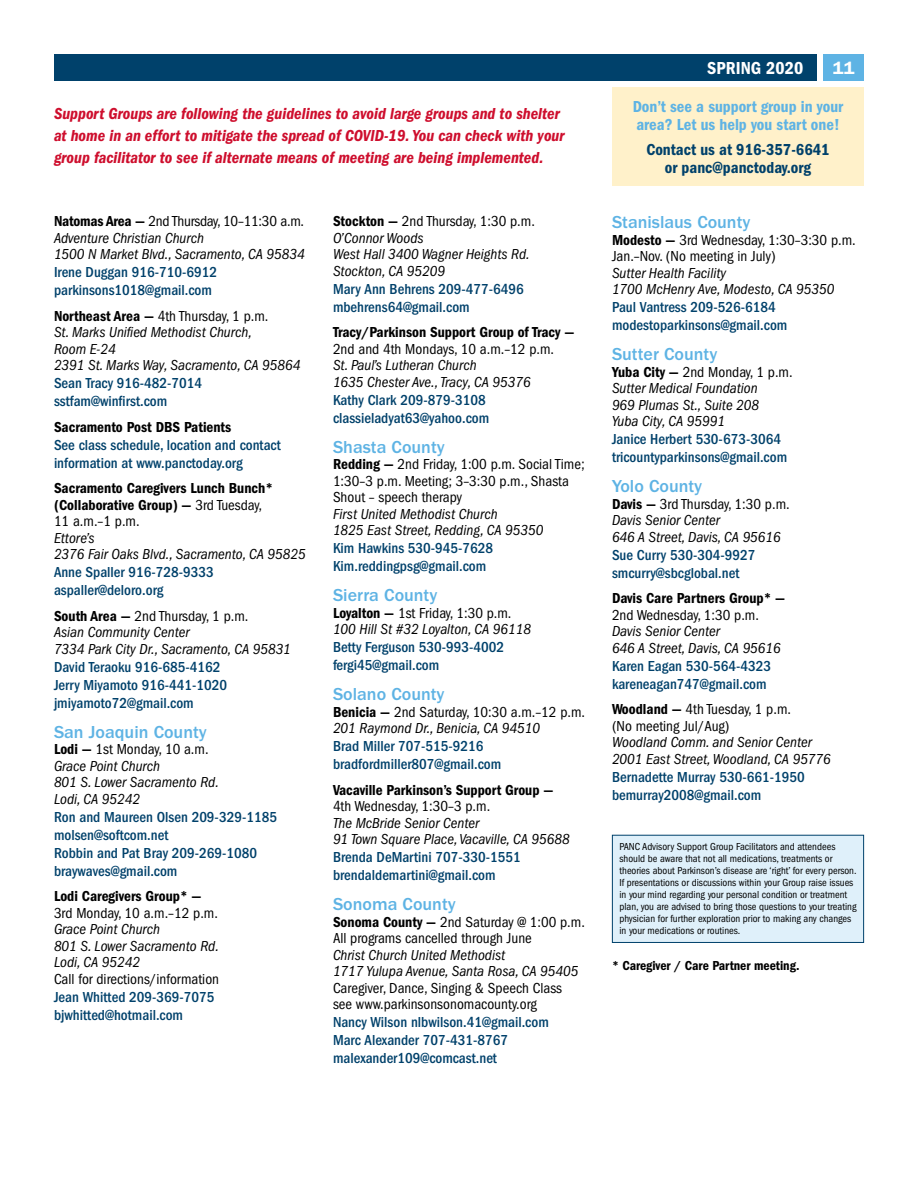
<style>
.page{position:relative;width:918px;height:1188px;background:#fff}
.page>*{position:absolute;margin:0;border:0;box-sizing:border-box;transform-origin:0 0}
.t1{font:500 18px "ITC Franklin Gothic Std";color:#5eb3e4}
.t2{font:18px "ITC Franklin Gothic Std Dm Cd";letter-spacing:.005em;color:#fff}
.t3{font:600 18px "ITC Franklin Gothic Std";color:#fff}
.t4{font:16.5px/21.8px "ITC Franklin Gothic Std Dm Cd It";color:#ce0e2d}
.t5{font:16.5px/18px "ITC Franklin Gothic Std Dm Cd";color:#5eb3e4}
.t6{font:16.5px/18px "ITC Franklin Gothic Std Dm Cd";color:#00416b;text-align:center}
.t7{font:italic condensed 15px/16.5px "ITC Franklin Gothic Std";color:#000}
.t8{font:500 condensed 15px/18px "ITC Franklin Gothic Std";color:#00416b}
.t9{font:condensed 15px/16.5px "ITC Franklin Gothic Std";color:#000}
.t10{font:15px/16.5px "ITC Franklin Gothic Std Dm Cd";color:#000}
.t11{font:13.5px "ITC Franklin Gothic Std Dm Cd";color:#000}
.t12{font:condensed 10.5px/12px "ITC Franklin Gothic Std";color:#000}
.s1{font-family:"ITC Franklin Gothic Std Dm Cd";font-style:normal;font-stretch:normal}
.s2{font-style:normal}
.s3{font-family:"ITC Franklin Gothic Std";font-stretch:condensed}
.s4{font-family:"ITC Franklin Gothic Std Dm Cd";font-stretch:normal}
</style>
<div class="page">
<div style="left:824px;top:54px;width:40px;height:27px;background:#5eb3e4"></div>
<div style="left:54px;top:54px;width:763px;height:27px;background:#00416b"></div>
<div style="left:612px;top:835px;width:252px;height:107px;background:#dff0fa"></div>
<div style="left:612px;top:835px;width:252px;height:108px;border:1px solid #00416b"></div>
<div style="left:612px;top:88px;width:252px;height:98px;background:#fff1ca"></div>
<p class="t4" style="left:54px;top:103px;width:512px">Support Groups are following the guidelines to avoid large groups and to shelter at home in an effort to mitigate the spread of COVID-19. You can check with your group facilitator to see if alternate means of meeting are being implemented.</p>
<p class="t7" style="left:54px;top:213px;width:252px"><span class="s1">Natomas Area —</span> <span class="s2">2nd Thursday, 10–11:30 a.m.<br></span>Adventure Christian Church<br>1500 N Market Blvd., Sacramento, CA 95834</p>
<p class="t8" style="left:54px;top:263px;width:165px">Irene Duggan 916-710-6912 parkinsons1018@gmail.com</p>
<p class="t7" style="left:54px;top:308px;width:248px"><span class="s1">Northeast Area —</span> <span class="s2">4th Thursday, 1 p.m.<br></span>St. Marks Unified Methodist Church,<br>Room E-24<br>2391 St. Marks Way, Sacramento, CA 95864</p>
<p class="t8" style="left:54px;top:374px;width:150px">Sean Tracy 916-482-7014 sstfam@winfirst.com</p>
<p class="t10" style="left:54px;top:419px;width:179px">Sacramento Post DBS Patients</p>
<p class="t8" style="left:54px;top:436px;width:228px">See class schedule, location and contact information at www.panctoday.org</p>
<p class="t10" style="left:54px;top:480px;width:220px">Sacramento Caregivers Lunch Bunch* (Collaborative Group) — <span class="s3">3rd Tuesday,</span></p>
<p class="t9" style="left:54px;top:513px;width:87px">11 a.m.–1 p.m.</p>
<p class="t7" style="left:54px;top:530px;width:253px">Ettore’s<br>2376 Fair Oaks Blvd., Sacramento, CA 95825</p>
<p class="t8" style="left:54px;top:563px;width:161px">Anne Spaller 916-728-9333 aspaller@deloro.org</p>
<p class="t7" style="left:54px;top:608px;width:238px"><span class="s1">South Area —</span> <span class="s2">2nd Thursday, 1 p.m.<br></span>Asian Community Center<br>7334 Park City Dr., Sacramento, CA 95831</p>
<p class="t8" style="left:54px;top:658px;width:175px">David Teraoku 916-685-4162<br>Jerry Miyamoto 916-441-1020 jmiyamoto72@gmail.com</p>
<p class="t1" style="left:54px;top:722px;width:154px">San Joaquin County</p>
<p class="t7" style="left:54px;top:741px;width:167px"><span class="s1">Lodi —</span> <span class="s2">1st Monday, 10 a.m.<br></span>Grace Point Church<br>801 S. Lower Sacramento Rd.<br>Lodi, CA 95242</p>
<p class="t8" style="left:54px;top:808px;width:225px">Ron and Maureen Olsen 209-329-1185 molsen@softcom.net<br>Robbin and Pat Bray 209-269-1080 braywaves@gmail.com</p>
<p class="t10" style="left:54px;top:888px;width:149px">Lodi Caregivers Group* —</p>
<p class="t9" style="left:54px;top:905px;width:166px">3rd Monday, 10 a.m.–12 p.m.</p>
<p class="t7" style="left:54px;top:921px;width:167px">Grace Point Church<br>801 S. Lower Sacramento Rd.<br>Lodi, CA 95242</p>
<p class="t9" style="left:54px;top:971px;width:167px">Call for directions/information</p>
<p class="t8" style="left:54px;top:988px;width:162px">Jean Whitted 209-369-7075 bjwhitted@hotmail.com</p>
<p class="t7" style="left:333px;top:213px;width:203px"><span class="s1">Stockton —</span> <span class="s2">2nd Thursday, 1:30 p.m.<br></span>O’Connor Woods<br>West Hall 3400 Wagner Heights Rd.<br>Stockton, CA 95209</p>
<p class="t8" style="left:333px;top:280px;width:192px">Mary Ann Behrens 209-477-6496 mbehrens64@gmail.com</p>
<p class="t10" style="left:333px;top:324px;width:243px">Tracy/Parkinson Support Group of Tracy —</p>
<p class="t9" style="left:333px;top:341px;width:223px">2nd and 4th Mondays, 10 a.m.–12 p.m.</p>
<p class="t7" style="left:333px;top:357px;width:199px">St. Paul’s Lutheran Church<br>1635 Chester Ave., Tracy, CA 95376</p>
<p class="t8" style="left:333px;top:391px;width:158px">Kathy Clark 209-879-3108 classieladyat63@yahoo.com</p>
<p class="t1" style="left:333px;top:437px;width:113px">Shasta County</p>
<p class="t9" style="left:333px;top:456px;width:253px"><span class="s4">Redding —</span> 2nd Friday, 1:00 p.m. Social Time;<br>1:30–3 p.m. Meeting; 3–3:30 p.m., Shasta<br>Shout – speech therapy</p>
<p class="t7" style="left:333px;top:506px;width:212px">First United Methodist Church<br>1825 East Street, Redding, CA 95350</p>
<p class="t8" style="left:333px;top:539px;width:162px">Kim Hawkins 530-945-7628<br>Kim.reddingpsg@gmail.com</p>
<p class="t1" style="left:333px;top:585px;width:106px">Sierra County</p>
<p class="t7" style="left:333px;top:605px;width:200px"><span class="s1">Loyalton —</span> <span class="s2">1st Friday, 1:30 p.m.<br></span>100 Hill St #32 Loyalton, CA 96118</p>
<p class="t8" style="left:333px;top:638px;width:173px">Betty Ferguson 530-993-4002 fergi45@gmail.com</p>
<p class="t1" style="left:333px;top:684px;width:113px">Solano County</p>
<p class="t7" style="left:333px;top:704px;width:254px"><span class="s1">Benicia —</span> <span class="s2">2nd Saturday, 10:30 a.m.–12 p.m.<br></span>201 Raymond Dr., Benicia, CA 94510</p>
<p class="t8" style="left:333px;top:737px;width:170px">Brad Miller 707-515-9216 bradfordmiller807@gmail.com</p>
<p class="t10" style="left:333px;top:782px;width:222px">Vacaville Parkinson’s Support Group —</p>
<p class="t9" style="left:333px;top:798px;width:159px">4th Wednesday, 1:30–3 p.m.</p>
<p class="t7" style="left:333px;top:815px;width:238px">The McBride Senior Center<br>91 Town Square Place, Vacaville, CA 95688</p>
<p class="t8" style="left:333px;top:848px;width:189px">Brenda DeMartini 707-330-1551 brendaldemartini@gmail.com</p>
<p class="t1" style="left:333px;top:894px;width:124px">Sonoma County</p>
<p class="t9" style="left:333px;top:914px;width:253px"><span class="s4">Sonoma County —</span> 2nd Saturday @ 1:00 p.m.<br>All programs cancelled through June</p>
<p class="t7" style="left:333px;top:947px;width:247px">Christ Church United Methodist<br>1717 Yulupa Avenue, Santa Rosa, CA 95405</p>
<p class="t9" style="left:333px;top:980px;width:231px">Caregiver, Dance, Singing &amp; Speech Class see www.parkinsonsonomacounty.org</p>
<p class="t8" style="left:333px;top:1013px;width:217px">Nancy Wilson nlbwilson.41@gmail.com<br>Marc Alexander 707-431-8767 malexander109@comcast.net</p>
<p class="t2" style="left:707px;top:57px;width:97px">SPRING 2020</p>
<p class="t3" style="left:833px;top:57px;width:23px">11</p>
<p class="t5" style="left:633px;top:98px;width:212px">Don’t see a support group in your area? Let us help you start one!</p>
<p class="t6" style="left:646px;top:140px;width:185px">Contact us at 916-357-6641 or panc@panctoday.org</p>
<p class="t1" style="left:612px;top:212px;width:140px">Stanislaus County</p>
<p class="t9" style="left:612px;top:232px;width:245px"><span class="s4">Modesto —</span> 3rd Wednesday, 1:30–3:30 p.m.<br>Jan.–Nov. (No meeting in July)</p>
<p class="t7" style="left:612px;top:265px;width:224px">Sutter Health Facility<br>1700 McHenry Ave, Modesto, CA 95350</p>
<p class="t8" style="left:612px;top:298px;width:177px">Paul Vantress 209-526-6184 modestoparkinsons@gmail.com</p>
<p class="t1" style="left:612px;top:344px;width:107px">Sutter County</p>
<p class="t7" style="left:612px;top:364px;width:182px"><span class="s1">Yuba City —</span> <span class="s2">2nd Monday, 1 p.m.<br></span>Sutter Medical Foundation<br>969 Plumas St., Suite 208<br>Yuba City, CA 95991</p>
<p class="t8" style="left:612px;top:430px;width:177px">Janice Herbert 530-673-3064 tricountyparkinsons@gmail.com</p>
<p class="t1" style="left:612px;top:476px;width:92px">Yolo County</p>
<p class="t7" style="left:612px;top:496px;width:179px"><span class="s1">Davis —</span> <span class="s2">3rd Thursday, 1:30 p.m.<br></span>Davis Senior Center<br>646 A Street, Davis, CA 95616</p>
<p class="t8" style="left:612px;top:546px;width:145px">Sue Curry 530-304-9927 smcurry@sbcglobal.net</p>
<p class="t10" style="left:612px;top:590px;width:175px">Davis Care Partners Group* —</p>
<p class="t9" style="left:612px;top:607px;width:149px">2nd Wednesday, 1:30 p.m.</p>
<p class="t7" style="left:612px;top:623px;width:170px">Davis Senior Center<br>646 A Street, Davis, CA 95616</p>
<p class="t8" style="left:612px;top:657px;width:161px">Karen Eagan 530-564-4323 kareneagan747@gmail.com</p>
<p class="t9" style="left:612px;top:701px;width:181px"><span class="s4">Woodland —</span> 4th Tuesday, 1 p.m. (No meeting Jul/Aug)</p>
<p class="t7" style="left:612px;top:734px;width:220px">Woodland Comm. and Senior Center<br>2001 East Street, Woodland, CA 95776</p>
<p class="t8" style="left:612px;top:768px;width:194px">Bernadette Murray 530-661-1950 bemurray2008@gmail.com</p>
<p class="t12" style="left:620px;top:840px;width:239px">PANC Advisory Support Group Facilitators and attendees should be aware that not all medications, treatments or theories about Parkinson’s disease are ‘right’ for every person.<br>If presentations or discussions within your Group raise issues in your mind regarding your personal condition or treatment plan, you are advised to bring those questions to your treating physician for further exploration prior to making any changes in your medications or routines.</p>
<p class="t11" style="left:612px;top:958px;width:189px">* Caregiver / Care Partner meeting.</p>
</div>
